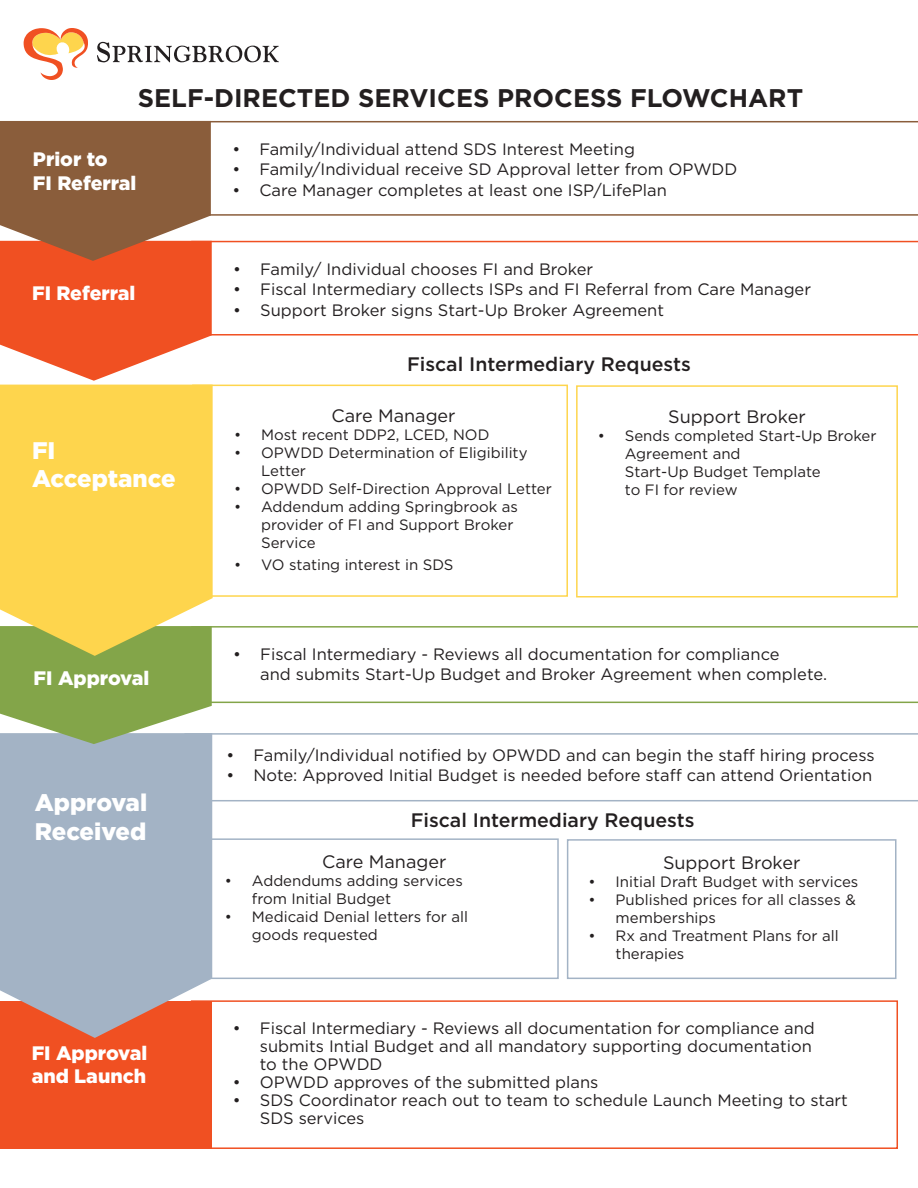
<style>
.page{position:relative;width:918px;height:1188px;background:#fff}
.page>*{position:absolute;margin:0;border:0;box-sizing:border-box;transform-origin:0 0}
.t1{font:700 25.5px "Gotham";color:#231f20}
.t2{font:900 24px "Gotham";color:#fff}
.t3{font:900 19.5px/23.4px "Gotham";color:#fff}
.t4{font:500 19.5px "Gotham";color:#231f20}
.t5{font:18px "Gotham";color:#231f20}
.t6{font:16.5px/18px "Gotham";color:#231f20}
.t7{font:15px/18px "Gotham";color:#231f20}
</style>
<div class="page">
<div style="left:0;top:1001px;width:211px;height:147px;background:#f05022"></div>
<div style="left:191px;top:1000px;width:707px;height:149px;border:2px solid #f05022"></div>
<div style="left:183px;top:838px;width:376px;height:141px;border:2px solid #a3b3c5"></div>
<svg style="left:0;top:744px;width:212px;height:294px;background:#aaabb7"></svg>
<div style="left:567px;top:839px;width:330px;height:140px;border:2px solid #a3b3c5"></div>
<svg style="left:184px;top:733px;width:734px;height:68px"></svg>
<svg style="left:212px;top:626px;width:706px;height:77px"></svg>
<svg style="left:0;top:656px;width:212px;height:88px;background:#91ae66"></svg>
<svg style="left:212px;top:241px;width:706px;height:95px"></svg>
<svg style="left:212px;top:121px;width:706px;height:95px"></svg>
<svg style="left:97px;top:42px;width:182px;height:20px"></svg>
<svg style="left:24px;top:28px;width:64px;height:52px"></svg>
<svg style="left:0;top:121px;width:212px;height:260px;background:#c36844"></svg>
<div style="left:192px;top:385px;width:376px;height:212px;border:2px solid #fed54d"></div>
<svg style="left:0;top:385px;width:213px;height:271px;background:#f4d250"></svg>
<div style="left:576px;top:385px;width:322px;height:213px;border:2px solid #fed54d"></div>
<p class="t1" style="left:138px;top:81px;width:667px">SELF-DIRECTED SERVICES PROCESS FLOWCHART</p>
<p class="t3" style="left:33px;top:148px;width:76px">Prior to</p>
<p class="t3" style="left:33px;top:171px;width:105px">FI Referral</p>
<p class="t3" style="left:32px;top:281px;width:105px">FI Referral</p>
<p class="t2" style="left:32px;top:434px;width:25px">FI</p>
<p class="t2" style="left:32px;top:462px;width:145px">Acceptance</p>
<p class="t6" style="left:232px;top:140px;width:404px">• Family/Individual attend SDS Interest Meeting</p>
<p class="t6" style="left:232px;top:159px;width:507px">• Family/Individual receive SD Approval letter from OPWDD</p>
<p class="t6" style="left:232px;top:181px;width:436px">• Care Manager completes at least one ISP/LifePlan</p>
<p class="t6" style="left:233px;top:260px;width:362px">• Family/ Individual chooses FI and Broker</p>
<p class="t6" style="left:233px;top:279px;width:579px">• Fiscal Intermediary collects ISPs and FI Referral from Care Manager</p>
<p class="t6" style="left:233px;top:301px;width:432px">• Support Broker signs Start-Up Broker Agreement</p>
<p class="t4" style="left:407px;top:351px;width:285px">Fiscal Intermediary Requests</p>
<p class="t5" style="left:331px;top:404px;width:126px">Care Manager</p>
<p class="t7" style="left:234px;top:425px;width:257px">• Most recent DDP2, LCED, NOD</p>
<p class="t7" style="left:261px;top:443px;width:268px;text-indent:-27px">• OPWDD Determination of Eligibility<br>Letter</p>
<p class="t7" style="left:234px;top:479px;width:319px">• OPWDD Self-Direction Approval Letter</p>
<p class="t7" style="left:261px;top:497px;width:258px;text-indent:-27px">• Addendum adding Springbrook as provider of FI and Support Broker<br>Service</p>
<p class="t7" style="left:234px;top:555px;width:221px">• VO stating interest in SDS</p>
<p class="t5" style="left:668px;top:405px;width:139px">Support Broker</p>
<p class="t7" style="left:625px;top:426px;width:253px;text-indent:-27px">• Sends completed Start-Up Broker<br>Agreement and<br>Start-Up Budget Template<br>to FI for review</p>
<p class="t6" style="left:233px;top:645px;width:548px">• Fiscal Intermediary - Reviews all documentation for compliance</p>
<p class="t3" style="left:34px;top:666px;width:117px">FI Approval</p>
<p class="t6" style="left:260px;top:665px;width:568px">and submits Start-Up Budget and Broker Agreement when complete.</p>
<p class="t2" style="left:35px;top:786px;width:114px">Approval</p>
<p class="t2" style="left:35px;top:815px;width:113px">Received</p>
<p class="t3" style="left:32px;top:1041px;width:117px">FI Approval and Launch</p>
<p class="t6" style="left:226px;top:746px;width:650px">• Family/Individual notified by OPWDD and can begin the staff hiring process</p>
<p class="t6" style="left:226px;top:766px;width:647px">• Note: Approved Initial Budget is needed before staff can attend Orientation</p>
<p class="t4" style="left:411px;top:808px;width:285px">Fiscal Intermediary Requests</p>
<p class="t5" style="left:322px;top:850px;width:126px">Care Manager</p>
<p class="t7" style="left:252px;top:871px;width:213px;text-indent:-27px">• Addendums adding services from Initial Budget</p>
<p class="t7" style="left:252px;top:907px;width:218px;text-indent:-27px">• Medicaid Denial letters for all goods requested</p>
<p class="t5" style="left:663px;top:851px;width:139px">Support Broker</p>
<p class="t7" style="left:589px;top:872px;width:271px">• Initial Draft Budget with services</p>
<p class="t7" style="left:616px;top:890px;width:242px;text-indent:-27px">• Published prices for all classes &amp; memberships</p>
<p class="t7" style="left:616px;top:926px;width:225px;text-indent:-27px">• Rx and Treatment Plans for all therapies</p>
<p class="t6" style="left:260px;top:1019px;width:557px;text-indent:-27px">• Fiscal Intermediary - Reviews all documentation for compliance and submits Intial Budget and all mandatory supporting documentation to the OPWDD</p>
<p class="t6" style="left:233px;top:1073px;width:367px">• OPWDD approves of the submitted plans</p>
<p class="t6" style="left:260px;top:1091px;width:590px;text-indent:-27px">• SDS Coordinator reach out to team to schedule Launch Meeting to start<br>SDS services</p>
</div>
